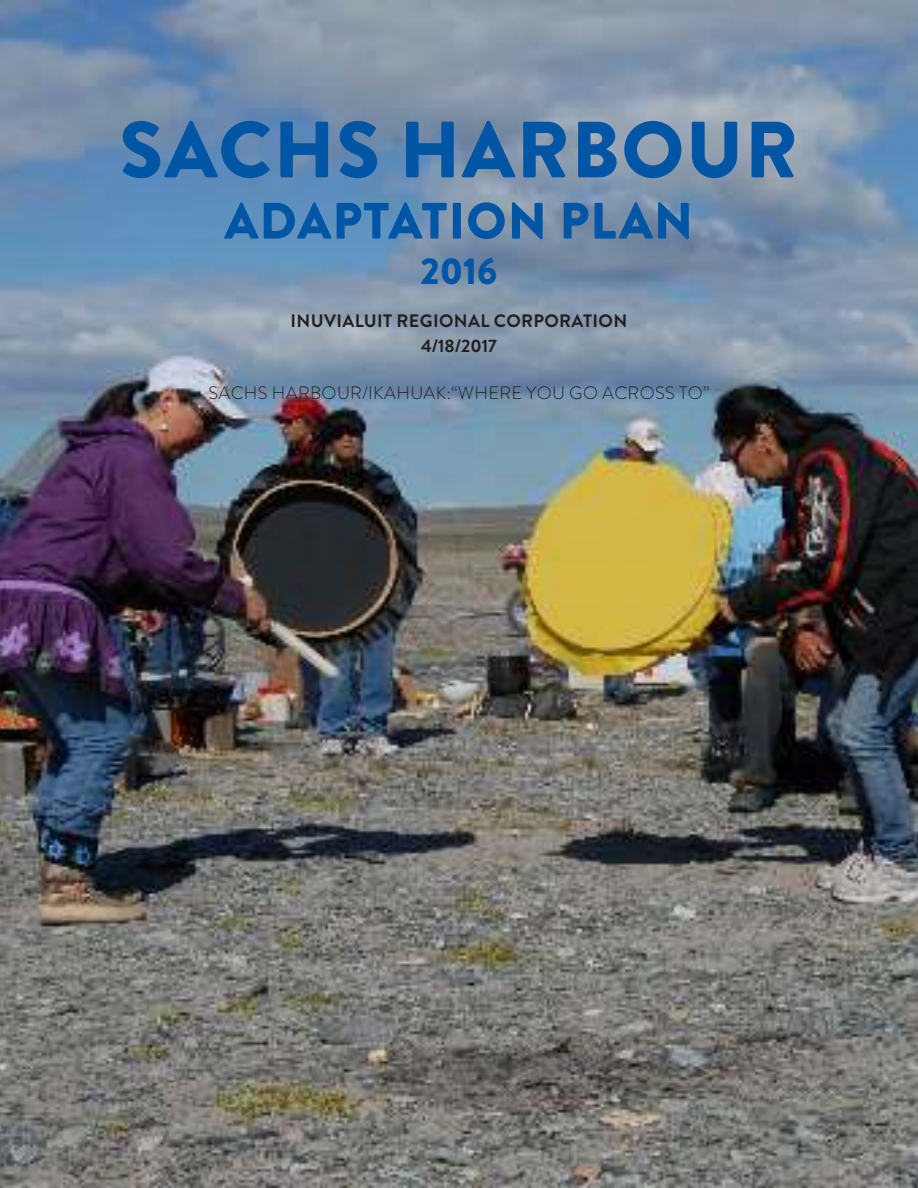
<style>
.page{position:relative;width:918px;height:1188px;background:#fff}
.page>*{position:absolute;margin:0;border:0;box-sizing:border-box;transform-origin:0 0}
.t1{font:900 79.5px "Brandon Grotesque";letter-spacing:.02em;color:#0055a5}
.t2{font:900 51px "Brandon Grotesque";letter-spacing:.02em;color:#0055a5}
.t3{font:900 37.5px "Brandon Grotesque";color:#0055a5}
.t4{font:300 18px "Brandon Grotesque";letter-spacing:.02em;color:#241f1f}
.t5{font:700 18px/25.2px "Brandon Grotesque";letter-spacing:.02em;color:#241f1f;text-align:center}
</style>
<div class="page">
<img style="left:0;top:0;width:918px;height:1188px">
<h1 class="t1" style="left:120px;top:103px;width:680px">SACHS HARBOUR</h1>
<h2 class="t2" style="left:225px;top:191px;width:470px">ADAPTATION PLAN</h2>
<h3 class="t3" style="left:421px;top:249px;width:78px">2016</h3>
<p class="t5" style="left:291px;top:310px;width:338px">INUVIALUIT REGIONAL CORPORATION<br>4/18/2017</p>
<p class="t4" style="left:209px;top:385px;width:503px">SACHS HARBOUR/IKAHUAK:“WHERE YOU GO ACROSS TO”</p>
</div>
